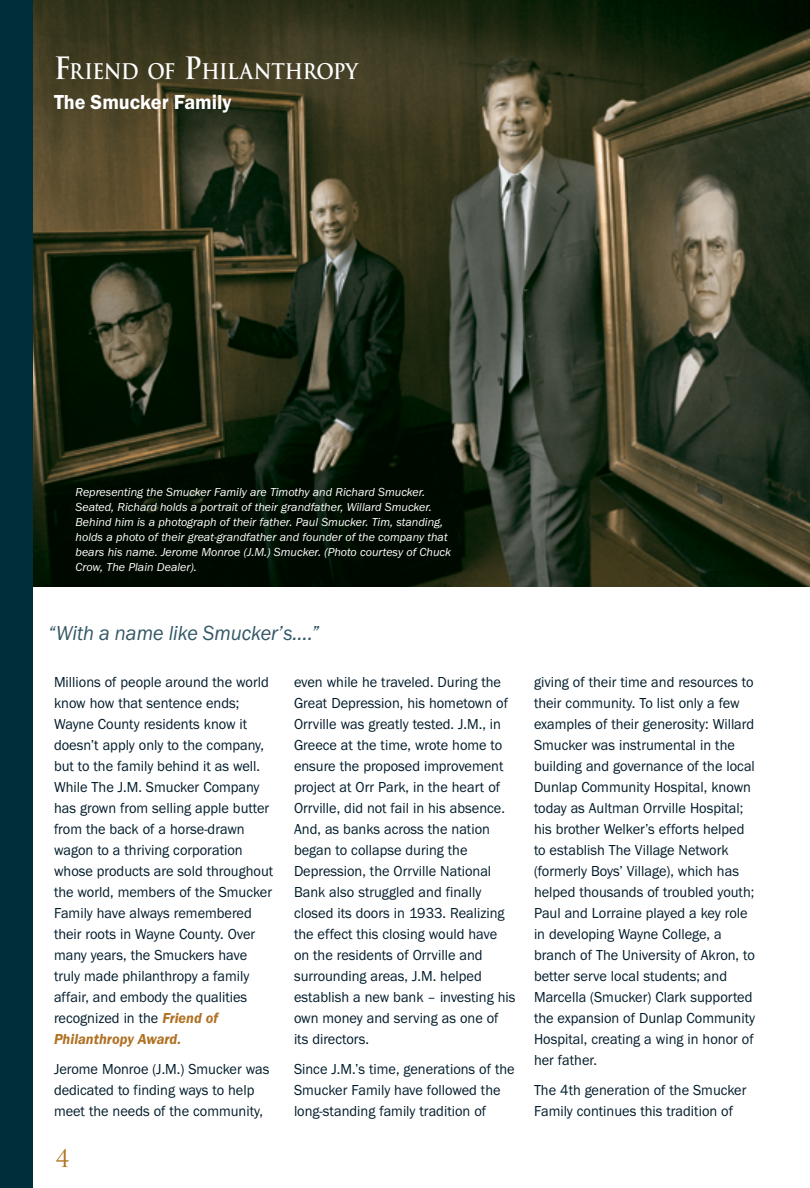
<style>
.page{position:relative;width:810px;height:1188px;background:#fff}
.page>*{position:absolute;margin:0;border:0;box-sizing:border-box;transform-origin:0 0}
.t1{font:24px "Trajan Pro";color:#b07123}
.t2{font:italic 21px "Franklin Gothic Itc T";color:#325665;scale:.96 1}
.t3{font:700 21px "Trajan";letter-spacing:-.025em;color:#fff;scale:.9 1}
.t4{font:600 21px "Franklin Gothic Itc T";color:#fff;scale:.96 1}
.t5{font:15px/21px "Franklin Gothic Itc T";color:#001b2a;scale:.96 1}
.t6{font:italic 12px/15px "Franklin Gothic Itc T";color:#fff}
.s1{font-size:30px}
.s2{font-weight:600;font-style:italic;color:#b07123}
</style>
<div class="page">
<img style="left:33px;top:0;width:777px;height:586px">
<div style="left:0;top:0;width:33px;height:1188px;background:#002f3b"></div>
<h2 class="t3" style="left:54px;top:58px;width:340px"><span class="s1">F</span>RIEND OF <span class="s1">P</span>HILANTHROPY</h2>
<h2 class="t4" style="left:54px;top:90px;width:187px">The Smucker Family</h2>
<p class="t6" style="left:76px;top:484px;width:377px">Representing the Smucker Family are Timothy and Richard Smucker.<br>Seated, Richard holds a portrait of their grandfather, Willard Smucker.<br>Behind him is a photograph of their father. Paul Smucker. Tim, standing, holds a photo of their great-grandfather and founder of the company that bears his name. Jerome Monroe (J.M.) Smucker. (Photo courtesy of Chuck Crow, The Plain Dealer).</p>
<h2 class="t2" style="left:48px;top:621px;width:284px">“With a name like Smucker’s….”</h2>
<p class="t5" style="left:54px;top:671px;width:230px">Millions of people around the world know how that sentence ends;<br>Wayne County residents know it doesn’t apply only to the company, but to the family behind it as well.<br>While The J.M. Smucker Company has grown from selling apple butter from the back of a horse-drawn wagon to a thriving corporation whose products are sold throughout the world, members of the Smucker<br>Family have always remembered their roots in Wayne County. Over many years, the Smuckers have truly made philanthropy a family affair, and embody the qualities recognized in the <span class="s2">Friend of<br>Philanthropy Award.</span></p>
<p class="t5" style="left:54px;top:1058px;width:226px">Jerome Monroe (J.M.) Smucker was dedicated to finding ways to help meet the needs of the community,</p>
<h1 class="t1" style="left:56px;top:1143px;width:15px">4</h1>
<p class="t5" style="left:294px;top:671px;width:232px">even while he traveled. During the<br>Great Depression, his hometown of<br>Orrville was greatly tested. J.M., in<br>Greece at the time, wrote home to ensure the proposed improvement project at Orr Park, in the heart of<br>Orrville, did not fail in his absence.<br>And, as banks across the nation began to collapse during the<br>Depression, the Orrville National<br>Bank also struggled and finally closed its doors in 1933. Realizing the effect this closing would have on the residents of Orrville and surrounding areas, J.M. helped establish a new bank – investing his own money and serving as one of its directors.</p>
<p class="t5" style="left:294px;top:1058px;width:231px">Since J.M.’s time, generations of the<br>Smucker Family have followed the long-standing family tradition of</p>
<p class="t5" style="left:534px;top:671px;width:232px">giving of their time and resources to their community. To list only a few examples of their generosity: Willard Smucker was instrumental in the building and governance of the local Dunlap Community Hospital, known today as Aultman Orrville Hospital; his brother Welker’s efforts helped to establish The Village Network (formerly Boys’ Village), which has helped thousands of troubled youth; Paul and Lorraine played a key role in developing Wayne College, a branch of The University of Akron, to better serve local students; and Marcella (Smucker) Clark supported the expansion of Dunlap Community Hospital, creating a wing in honor of her father.</p>
<p class="t5" style="left:534px;top:1079px;width:223px">The 4th generation of the Smucker<br>Family continues this tradition of</p>
</div>
